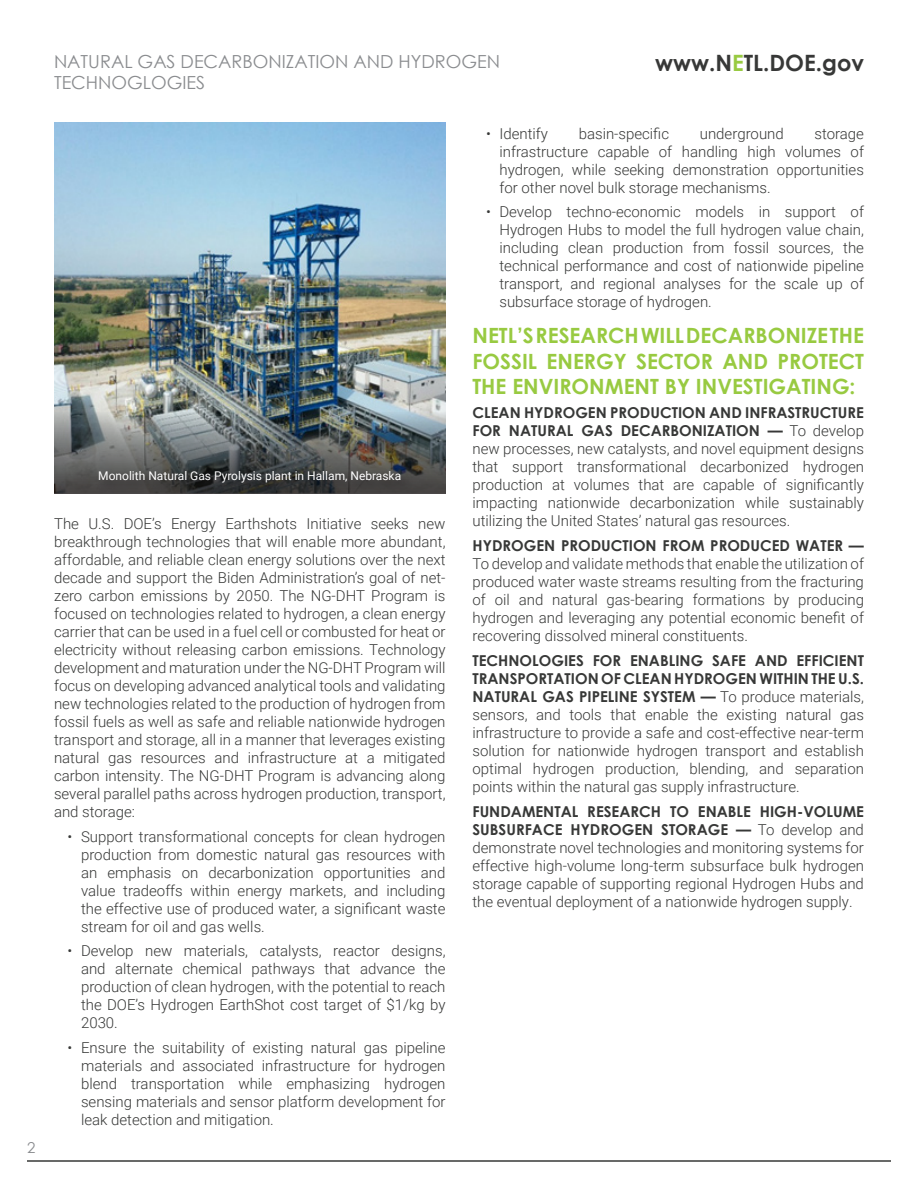
<style>
.page{position:relative;width:918px;height:1188px;background:#fff}
.page>*{position:absolute;margin:0;border:0;box-sizing:border-box;transform-origin:0 0}
.t1{font:700 22.5px "Century Gothic";color:#373837}
.Subheader_Bold{font:700 21px/25.2px "Century Gothic";color:#98ca41;text-align:justify}
.t2{font:18px/21.6px "Century Gothic";color:#8a8c8f}
.Body_Text{font:300 15px/18px "Roboto";color:#373837;text-align:justify}
.t3{font:15px "Century Gothic";color:#8a8c8f}
.Captions{font:12px "Roboto";color:#fff}
.s1{color:#98ca41}
.s2{font-family:"Century Gothic";font-weight:700}
</style>
<div class="page">
<hr style="left:27px;top:1160px;width:864px;height:2px;background:#373837">
<img style="left:54px;top:123px;width:392px;height:185px">
<img style="left:54px;top:308px;width:392px;height:185px">
<div style="left:96px;top:468px;width:317px;height:26px;background:#231f20;opacity:.75"></div>
<p class="t3" style="left:27px;top:1137px;width:10px">2</p>
<p class="t2" style="left:54px;top:50px;width:448px">NATURAL GAS DECARBONIZATION AND HYDROGEN<br>TECHNOGLOGIES</p>
<h1 class="t1" style="left:655px;top:46px;width:210px">www.N<span class="s1">E</span>TL.DOE.gov</h1>
<p class="Captions" style="left:98px;top:467px;width:304px">Monolith Natural Gas Pyrolysis plant in Hallam, Nebraska</p>
<p class="Body_Text" style="left:54px;top:514px;width:393px">The U.S. DOE’s Energy Earthshots Initiative seeks new breakthrough technologies that will enable more abundant, affordable, and reliable clean energy solutions over the next decade and support the Biden Administration’s goal of net&shy;zero carbon emissions by 2050. The NG-DHT Program is focused on technologies related to hydrogen, a clean energy carrier that can be used in a fuel cell or combusted for heat or electricity without releasing carbon emissions. Technology development and maturation under the NG-DHT Program will focus on developing advanced analytical tools and validating new technologies related to the production of hydrogen from fossil fuels as well as safe and reliable nationwide hydrogen transport and storage, all in a manner that leverages existing natural gas resources and infrastructure at a mitigated carbon intensity. The NG-DHT Program is advancing along several parallel paths across hydrogen production, transport, and storage:</p>
<p class="Body_Text" style="left:81px;top:827px;width:366px;text-indent:-14px">• Support transformational concepts for clean hydrogen production from domestic natural gas resources with an emphasis on decarbonization opportunities and value tradeoffs within energy markets, and including the effective use of produced water, a significant waste stream for oil and gas wells.</p>
<p class="Body_Text" style="left:81px;top:942px;width:366px;text-indent:-14px">• Develop new materials, catalysts, reactor designs, and alternate chemical pathways that advance the production of clean hydrogen, with the potential to reach the DOE’s Hydrogen EarthShot cost target of $1/kg by 2030.</p>
<p class="Body_Text" style="left:81px;top:1038px;width:366px;text-indent:-14px">• Ensure the suitability of existing natural gas pipeline materials and associated infrastructure for hydrogen blend transportation while emphasizing hydrogen sensing materials and sensor platform development for leak detection and mitigation.</p>
<p class="Body_Text" style="left:486px;top:124px;width:64px">• Identify</p>
<p class="Body_Text" style="left:579px;top:124px;width:92px">basin-specific</p>
<p class="Body_Text" style="left:700px;top:124px;width:86px">underground</p>
<p class="Body_Text" style="left:500px;top:124px;width:366px;text-indent:315px">storage infrastructure capable of handling high volumes of hydrogen, while seeking demonstration opportunities for other novel bulk storage mechanisms.</p>
<p class="Body_Text" style="left:500px;top:202px;width:366px;text-indent:-14px">• Develop techno-economic models in support of Hydrogen Hubs to model the full hydrogen value chain, including clean production from fossil sources, the technical performance and cost of nationwide pipeline transport, and regional analyses for the scale up of subsurface storage of hydrogen.</p>
<p class="Subheader_Bold" style="left:472px;top:322px;width:393px">NETL’S RESEARCH WILL DECARBONIZE THE FOSSIL ENERGY SECTOR AND PROTECT THE ENVIRONMENT BY INVESTIGATING:</p>
<p class="Body_Text" style="left:472px;top:404px;width:393px"><span class="s2">CLEAN HYDROGEN PRODUCTION AND INFRASTRUCTURE FOR NATURAL GAS DECARBONIZATION —</span> To develop new processes, new catalysts, and novel equipment designs that support transformational decarbonized hydrogen production at volumes that are capable of significantly impacting nationwide decarbonization while sustainably utilizing the United States’ natural gas resources.</p>
<p class="Body_Text" style="left:472px;top:536px;width:393px"><span class="s2">HYDROGEN PRODUCTION FROM PRODUCED WATER — </span>To develop and validate methods that enable the utilization of produced water waste streams resulting from the fracturing of oil and natural gas-bearing formations by producing hydrogen and leveraging any potential economic benefit of recovering dissolved mineral constituents.</p>
<p class="Body_Text" style="left:472px;top:651px;width:393px"><span class="s2">TECHNOLOGIES FOR ENABLING SAFE AND EFFICIENT TRANSPORTATION OF CLEAN HYDROGEN WITHIN THE U.S.<br>NATURAL GAS PIPELINE SYSTEM —</span> To produce materials, sensors, and tools that enable the existing natural gas infrastructure to provide a safe and cost-effective near-term solution for nationwide hydrogen transport and establish optimal hydrogen production, blending, and separation points within the natural gas supply infrastructure.</p>
<p class="Body_Text" style="left:472px;top:802px;width:393px"><span class="s2">FUNDAMENTAL RESEARCH TO ENABLE HIGH-VOLUME SUBSURFACE HYDROGEN STORAGE —</span> To develop and demonstrate novel technologies and monitoring systems for effective high-volume long-term subsurface bulk hydrogen storage capable of supporting regional Hydrogen Hubs and the eventual deployment of a nationwide hydrogen supply.</p>
</div>
